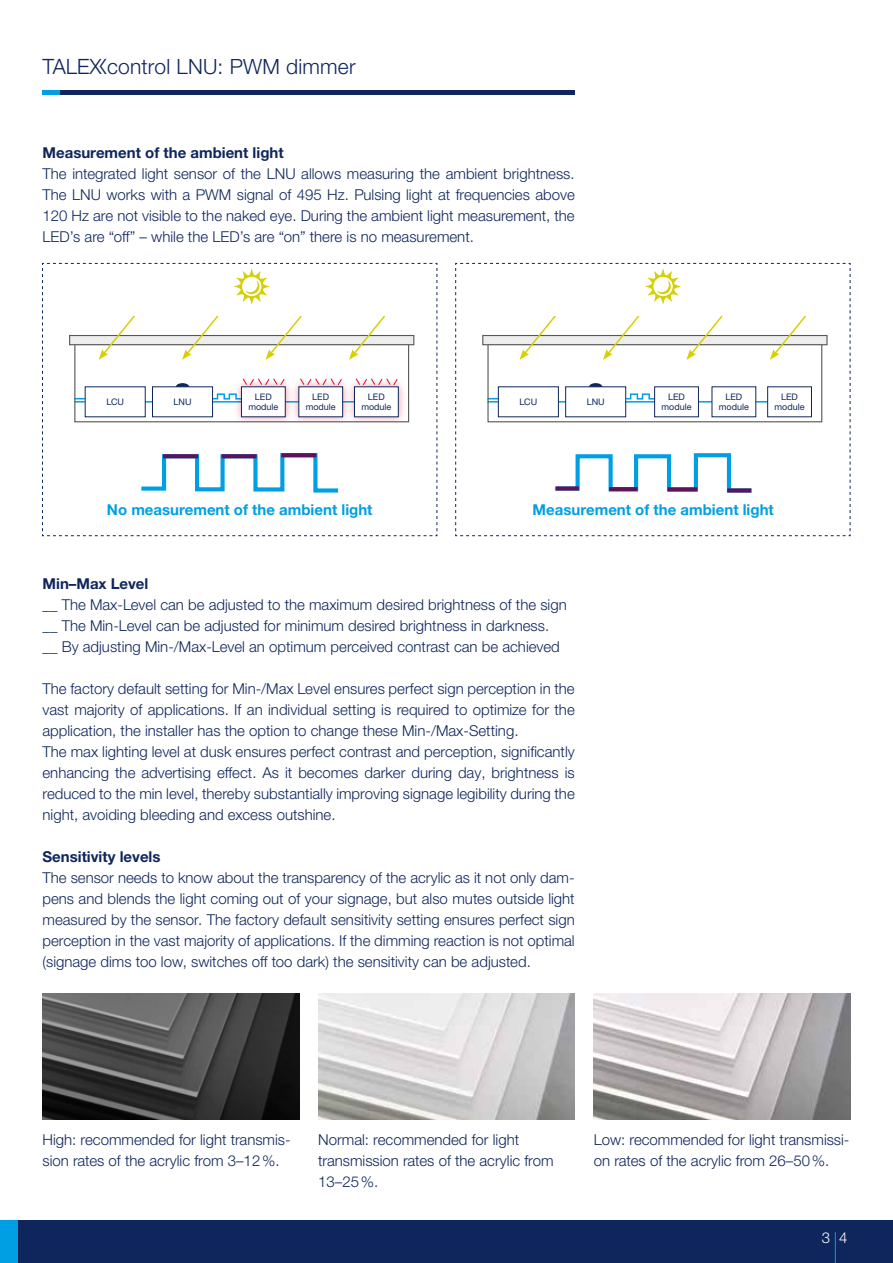
<style>
.page{position:relative;width:893px;height:1263px;background:#fff}
.page>*{position:absolute;margin:0;border:0;box-sizing:border-box;transform-origin:0 0}
.t1{font:300 21px "Helvetica Neue LTW1 G";letter-spacing:.01em;color:#0f265c}
.t2{font:300 15px/21px "Helvetica Neue LTW1 G";color:#0f265c}
.t3{font:700 15px "Helvetica Neue LTW1 G";color:#009fe3}
.t4{font:700 15px "Helvetica Neue LTW1 G";color:#0f265c}
.t5{font:300 15px "Helvetica Neue LTW1 G";color:#fff}
.t6{font:9px/10.5px "Helvetica Neue LTW1 G";color:#0f265c;text-align:center}
</style>
<div class="page">
<div style="left:17px;top:1220px;width:876px;height:43px;background:#0f265c"></div>
<div style="left:0;top:1220px;width:18px;height:43px;background:#009fe3"></div>
<hr style="left:835px;top:1232px;width:1px;height:31px;background:#009fe3">
<svg style="left:455px;top:263px;width:396px;height:273px"></svg>
<div style="left:654px;top:386px;width:45px;height:31px;background:#fff;border:1px solid #0f265c"></div>
<div style="left:712px;top:386px;width:44px;height:31px;background:#fff"></div>
<div style="left:767px;top:386px;width:45px;height:31px;background:#fff;border:1px solid #0f265c"></div>
<svg style="left:42px;top:263px;width:396px;height:273px"></svg>
<img style="left:594px;top:993px;width:256px;height:126px">
<img style="left:318px;top:993px;width:257px;height:126px">
<img style="left:43px;top:993px;width:256px;height:126px">
<hr style="left:43px;top:91px;width:532px;height:4px;background:#0f265c">
<hr style="left:43px;top:91px;width:17px;height:4px;background:#009fe3">
<h1 class="t1" style="left:43px;top:54px;width:315px">▼control LNU: PWM dimmer</h1>
<p class="t4" style="left:43px;top:143px;width:243px">Measurement of the ambient light</p>
<p class="t2" style="left:43px;top:163px;width:534px;text-align:justify">The integrated light sensor of the LNU allows measuring the ambient brightness.<br>The LNU works with a PWM signal of 495 Hz. Pulsing light at frequencies above 120 Hz are not visible to the naked eye. During the ambient light measurement, the LED’s are “off” – while the LED’s are “on” there is no measurement.</p>
<p class="t6" style="left:248px;top:391px;width:32px">LED module</p>
<p class="t6" style="left:661px;top:391px;width:32px">LED module</p>
<p class="t6" style="left:306px;top:391px;width:32px">LED module</p>
<p class="t6" style="left:719px;top:391px;width:32px">LED module</p>
<p class="t6" style="left:361px;top:391px;width:32px">LED module</p>
<p class="t6" style="left:774px;top:391px;width:32px">LED module</p>
<p class="t6" style="left:106px;top:396px;width:19px">LCU</p>
<p class="t6" style="left:174px;top:396px;width:19px">LNU</p>
<p class="t6" style="left:519px;top:396px;width:19px">LCU</p>
<p class="t6" style="left:587px;top:396px;width:20px">LNU</p>
<p class="t3" style="left:107px;top:500px;width:267px">No measurement of the ambient light</p>
<p class="t3" style="left:533px;top:500px;width:243px">Measurement of the ambient light</p>
<p class="t4" style="left:43px;top:574px;width:107px">Min–Max Level</p>
<p class="t2" style="left:43px;top:594px;width:526px">__ The Max-Level can be adjusted to the maximum desired brightness of the sign __ The Min-Level can be adjusted for minimum desired brightness in darkness. __ By adjusting Min-/Max-Level an optimum perceived contrast can be achieved</p>
<p class="t2" style="left:43px;top:678px;width:534px">The factory default setting for Min-/Max Level ensures perfect sign perception in the vast majority of applications. If an individual setting is required to optimize for the application, the installer has the option to change these Min-/Max-Setting.<br>The max lighting level at dusk ensures perfect contrast and perception, significantly enhancing the advertising effect. As it becomes darker during day, brightness is reduced to the min level, thereby substantially improving signage legibility during the night, avoiding bleeding and excess outshine.</p>
<p class="t4" style="left:43px;top:847px;width:120px">Sensitivity levels</p>
<p class="t2" style="left:43px;top:867px;width:534px;text-align:justify">The sensor needs to know about the transparency of the acrylic as it not only dam&shy;pens and blends the light coming out of your signage, but also mutes outside light measured by the sensor. The factory default sensitivity setting ensures perfect sign perception in the vast majority of applications. If the dimming reaction is not optimal (signage dims too low, switches off too dark) the sensitivity can be adjusted.</p>
<p class="t2" style="left:43px;top:1129px;width:250px">High: recommended for light transmis&shy;sion rates of the acrylic from 3–12%.</p>
<p class="t2" style="left:318px;top:1129px;width:237px">Normal: recommended for light transmission rates of the acrylic from<br>13–25%.</p>
<p class="t2" style="left:594px;top:1129px;width:257px">Low: recommended for light transmissi&shy;on rates of the acrylic from 26–50%.</p>
<p class="t5" style="left:822px;top:1228px;width:27px">3 4</p>
</div>
